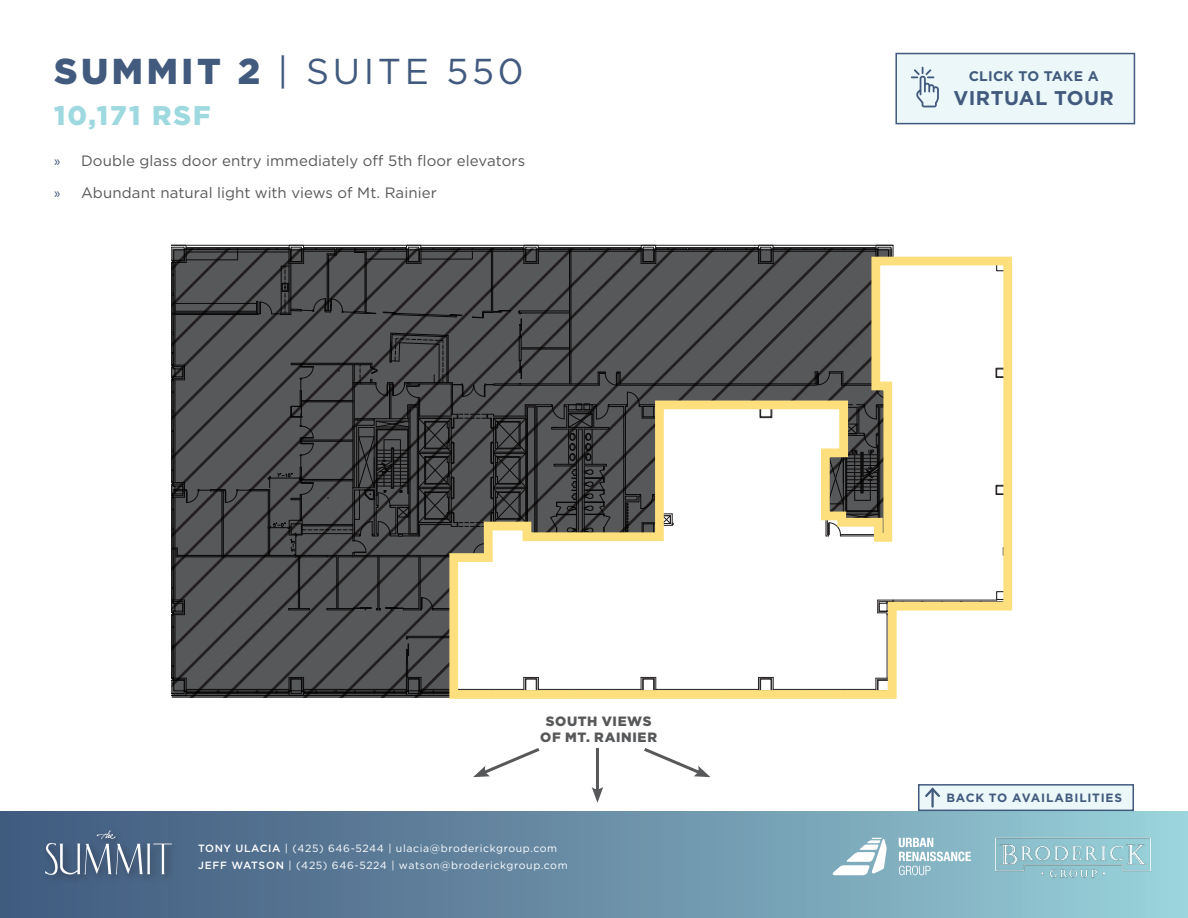
<style>
.page{position:relative;width:1188px;height:918px;background:#fff}
.page>*{position:absolute;margin:0;border:0;box-sizing:border-box;transform-origin:0 0}
.t1{font:36px "Gotham";letter-spacing:.1em;color:#415a7e}
.t2{font:900 27px "Gotham";letter-spacing:.075em;color:#9ed9e0}
.t3{font:700 19.8px "Gotham";letter-spacing:.02em;color:#415a7e}
.t4{font:15px "Gotham";letter-spacing:.005em;color:#57585a}
.t5{font:700 13.95px "Gotham";letter-spacing:.02em;color:#415a7e}
.t6{font:900 13.5px/16.2px "Gotham";letter-spacing:.045em;color:#57585a;text-align:center}
.t7{font:700 12px "Gotham";letter-spacing:.065em;color:#415a7e}
.t8{font:10.5px/16.5px "Gotham";letter-spacing:.06em;color:#fff}
.s1{font-weight:900}
.s2{font-family:"Myriad Pro";color:#415a7e}
.s3{font-weight:500}
</style>
<div class="page">
<div style="left:0;top:811px;width:1188px;height:107px;background:linear-gradient(to right,#3e557a,#98cfd8)"></div>
<div style="left:41px;top:827px;width:141px;height:58px;background:#476384"></div>
<svg style="left:45px;top:830px;width:127px;height:46px"></svg>
<img style="left:989px;top:833px;width:167px;height:47px">
<svg style="left:833px;top:838px;width:54px;height:37px"></svg>
<svg style="left:899px;top:838px;width:72px;height:37px;background:#a3c7d2"></svg>
<div style="left:919px;top:785px;width:214px;height:25px;background:#ebf7f8"></div>
<div style="left:918px;top:784px;width:216px;height:27px;border:2px solid #415a7e"></div>
<hr style="left:931px;top:789px;width:3px;height:18px;background:#415a7e">
<svg style="left:923px;top:786px;width:19px;height:13px"></svg>
<svg style="left:473px;top:748px;width:67px;height:29px"></svg>
<svg style="left:644px;top:748px;width:66px;height:29px"></svg>
<hr style="left:596px;top:748px;width:3px;height:44px;background:#57585a">
<svg style="left:592px;top:787px;width:11px;height:16px"></svg>
<div style="left:895px;top:53px;width:240px;height:71px;background:#ebf7f8;border:2px solid #415a7e"></div>
<svg style="left:911px;top:67px;width:28px;height:40px"></svg>
<svg style="left:171px;top:244px;width:723px;height:454px;background:#4b4b4d"></svg>
<svg style="left:445px;top:252px;width:568px;height:447px"></svg>
<p class="t1" style="left:54px;top:48px;width:471px"><span class="s1">SUMMIT 2</span> | SUITE 550</p>
<p class="t2" style="left:54px;top:96px;width:158px">10,171 RSF</p>
<p class="t4" style="left:54px;top:152px;width:473px"><span class="s2">»</span> Double glass door entry immediately off 5th floor elevators</p>
<p class="t4" style="left:54px;top:183px;width:384px"><span class="s2">»</span> Abundant natural light with views of Mt. Rainier</p>
<p class="t6" style="left:540px;top:713px;width:118px">SOUTH VIEWS<br>OF MT. RAINIER</p>
<p class="t8" style="left:198px;top:840px;width:371px"><span class="s3">TONY ULACIA</span> | (425) 646-5244 | ulacia@broderickgroup.com<br><span class="s3">JEFF WATSON</span> | (425) 646-5224 | watson@broderickgroup.com</p>
<p class="t5" style="left:969px;top:67px;width:131px">CLICK TO TAKE A</p>
<p class="t3" style="left:954px;top:85px;width:162px">VIRTUAL TOUR</p>
<p class="t7" style="left:947px;top:790px;width:177px">BACK TO AVAILABILITIES</p>
</div>
